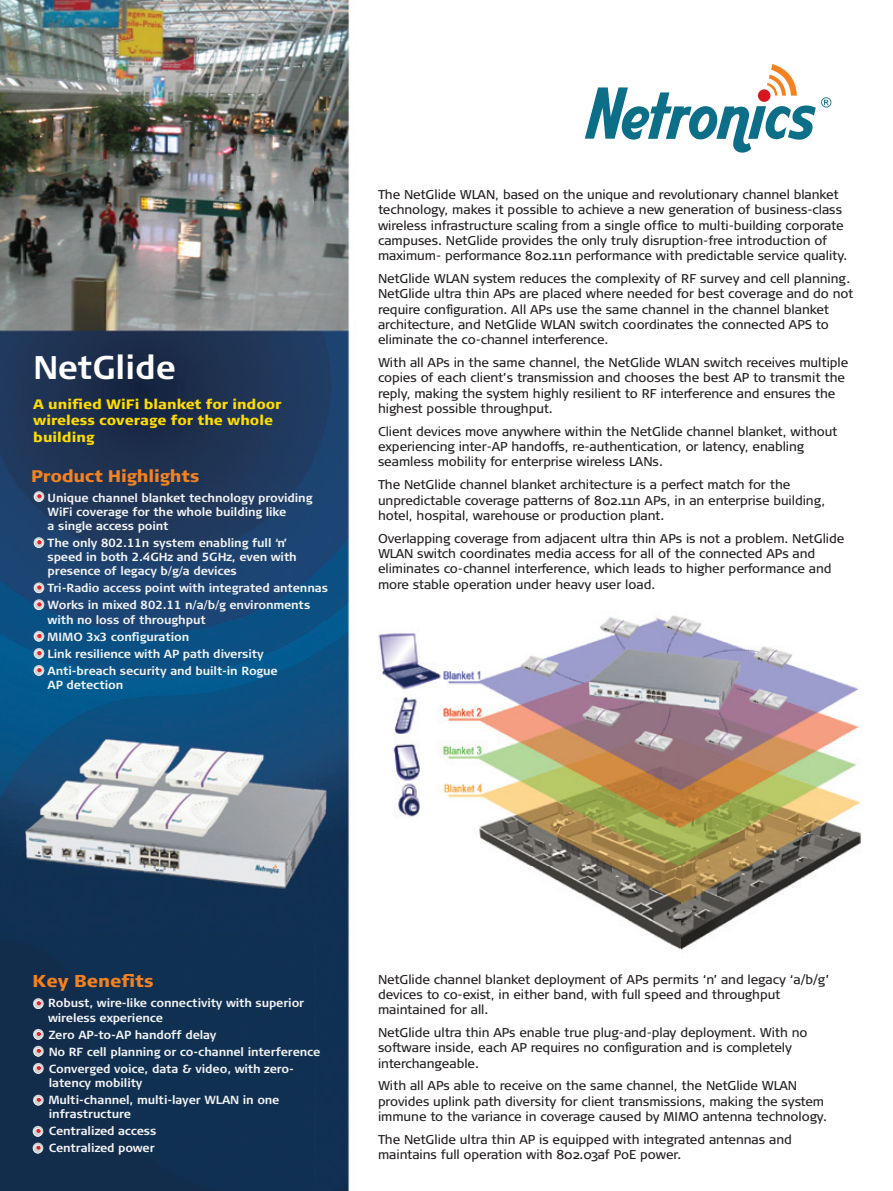
<style>
.page{position:relative;width:893px;height:1191px;background:#fff}
.page>*{position:absolute;margin:0;border:0;box-sizing:border-box;transform-origin:0 0}
.t1{font:700 32.7px "Signa Column";color:#fff}
.t2{font:900 17.1px "Signa Normal";color:#f58220}
.t3{font:900 16.8px "Signa Normal";letter-spacing:-.01em;color:#f58220}
.t4{font:900 13.65px/16.4px "Signa Normal";color:#ffdc01}
.t5{font:12.75px/15.3px "Signa Normal";letter-spacing:-.005em;color:#231f20}
.t6{font:700 11.7px/17.1px "Signa Column";letter-spacing:-.01em;color:#f2f3f4}
</style>
<div class="page">
<img style="left:0;top:0;width:832px;height:621px">
<img style="left:0;top:621px;width:350px;height:570px">
<svg style="left:585px;top:64px;width:246px;height:91px"></svg>
<svg style="left:33px;top:998px;width:11px;height:11px"></svg>
<svg style="left:34px;top:1000px;width:8px;height:9px"></svg>
<svg style="left:33px;top:1029px;width:11px;height:10px"></svg>
<svg style="left:34px;top:1031px;width:8px;height:8px"></svg>
<svg style="left:33px;top:1045px;width:11px;height:11px"></svg>
<svg style="left:34px;top:1048px;width:8px;height:8px"></svg>
<svg style="left:33px;top:1063px;width:11px;height:10px"></svg>
<svg style="left:34px;top:1065px;width:8px;height:8px"></svg>
<svg style="left:33px;top:1094px;width:11px;height:11px"></svg>
<svg style="left:34px;top:1096px;width:8px;height:9px"></svg>
<svg style="left:33px;top:1142px;width:10px;height:11px"></svg>
<svg style="left:33px;top:1144px;width:9px;height:9px"></svg>
<svg style="left:33px;top:1125px;width:10px;height:11px"></svg>
<svg style="left:33px;top:1128px;width:9px;height:8px"></svg>
<div style="left:34px;top:491px;width:10px;height:11px;background:#d1d2d4;border-radius:50%"></div>
<svg style="left:34px;top:493px;width:9px;height:9px"></svg>
<div style="left:34px;top:537px;width:10px;height:11px;background:#d1d2d4;border-radius:50%"></div>
<svg style="left:34px;top:539px;width:9px;height:9px"></svg>
<div style="left:34px;top:599px;width:10px;height:11px;background:#d1d2d4;border-radius:50%"></div>
<svg style="left:34px;top:601px;width:9px;height:9px"></svg>
<svg style="left:34px;top:631px;width:10px;height:10px"></svg>
<svg style="left:34px;top:633px;width:9px;height:8px"></svg>
<div style="left:34px;top:648px;width:10px;height:11px;background:#d1d2d4;border-radius:50%"></div>
<svg style="left:34px;top:650px;width:9px;height:8px"></svg>
<div style="left:34px;top:665px;width:10px;height:11px;background:#d1d2d4;border-radius:50%"></div>
<svg style="left:34px;top:667px;width:9px;height:8px"></svg>
<svg style="left:34px;top:582px;width:10px;height:11px"></svg>
<svg style="left:34px;top:584px;width:9px;height:9px"></svg>
<img style="left:369px;top:603px;width:493px;height:347px">
<h1 class="t1" style="left:33px;top:349px;width:144px">NetGlide</h1>
<p class="t4" style="left:33px;top:396px;width:250px">A unified WiFi blanket for indoor wireless coverage for the whole building</p>
<h3 class="t3" style="left:31px;top:465px;width:170px">Product Highlights</h3>
<p class="t6" style="left:48px;top:490px;width:266px;line-height:14.1px">Unique channel blanket technology providing<br>WiFi coverage for the whole building like<br>a single access point</p>
<p class="t6" style="left:48px;top:536px;width:251px;line-height:14.1px">The only 802.11n system enabling full ‘n’ speed in both 2.4GHz and 5GHz, even with presence of legacy b/g/a devices</p>
<p class="t6" style="left:48px;top:579px;width:282px">Tri-Radio access point with integrated antennas<br>Works in mixed 802.11 n/a/b/g environments</p>
<p class="t6" style="left:48px;top:611px;width:232px">with no loss of throughput<br>MIMO 3x3 configuration<br>Link resilience with AP path diversity<br>Anti-breach security and built-in Rogue</p>
<p class="t6" style="left:48px;top:676px;width:77px">AP detection</p>
<p class="t5" style="left:378px;top:187px;width:471px">The NetGlide WLAN, based on the unique and revolutionary channel blanket technology, makes it possible to achieve a new generation of business-class wireless infrastructure scaling from a single office to multi-building corporate campuses. NetGlide provides the only truly disruption-free introduction of maximum- performance 802.11n performance with predictable service quality.</p>
<p class="t5" style="left:378px;top:271px;width:477px">NetGlide WLAN system reduces the complexity of RF survey and cell planning.<br>NetGlide ultra thin APs are placed where needed for best coverage and do not require configuration. All APs use the same channel in the channel blanket architecture, and NetGlide WLAN switch coordinates the connected APS to eliminate the co-channel interference.</p>
<p class="t5" style="left:378px;top:355px;width:472px">With all APs in the same channel, the NetGlide WLAN switch receives multiple copies of each client’s transmission and chooses the best AP to transmit the reply, making the system highly resilient to RF interference and ensures the highest possible throughput.</p>
<p class="t5" style="left:378px;top:424px;width:461px">Client devices move anywhere within the NetGlide channel blanket, without experiencing inter-AP handoffs, re-authentication, or latency, enabling seamless mobility for enterprise wireless LANs.</p>
<p class="t5" style="left:378px;top:477px;width:449px">The NetGlide channel blanket architecture is a perfect match for the unpredictable coverage patterns of 802.11n APs, in an enterprise building, hotel, hospital, warehouse or production plant.</p>
<p class="t5" style="left:378px;top:530px;width:468px">Overlapping coverage from adjacent ultra thin APs is not a problem. NetGlide WLAN switch coordinates media access for all of the connected APs and eliminates co-channel interference, which leads to higher performance and more stable operation under heavy user load.</p>
<h2 class="t2" style="left:32px;top:970px;width:123px">Key Benefits</h2>
<p class="t6" style="left:48px;top:996px;width:258px;line-height:14.1px">Robust, wire-like connectivity with superior wireless experience</p>
<p class="t6" style="left:49px;top:1026px;width:273px">Zero AP-to-AP handoff delay<br>No RF cell planning or co-channel interference<br>Converged voice, data &amp; video, with zero-</p>
<p class="t6" style="left:49px;top:1074px;width:232px">latency mobility<br>Multi-channel, multi-layer WLAN in one</p>
<p class="t6" style="left:49px;top:1105px;width:109px">infrastructure<br>Centralized access<br>Centralized power</p>
<p class="t5" style="left:378px;top:971px;width:453px">NetGlide channel blanket deployment of APs permits ‘n’ and legacy ‘a/b/g’ devices to co-exist, in either band, with full speed and throughput maintained for all.</p>
<p class="t5" style="left:378px;top:1025px;width:431px">NetGlide ultra thin APs enable true plug-and-play deployment. With no software inside, each AP requires no configuration and is completely interchangeable.</p>
<p class="t5" style="left:378px;top:1078px;width:450px">With all APs able to receive on the same channel, the NetGlide WLAN provides uplink path diversity for client transmissions, making the system immune to the variance in coverage caused by MIMO antenna technology.</p>
<p class="t5" style="left:378px;top:1131px;width:415px">The NetGlide ultra thin AP is equipped with integrated antennas and maintains full operation with 802.03af PoE power.</p>
</div>
